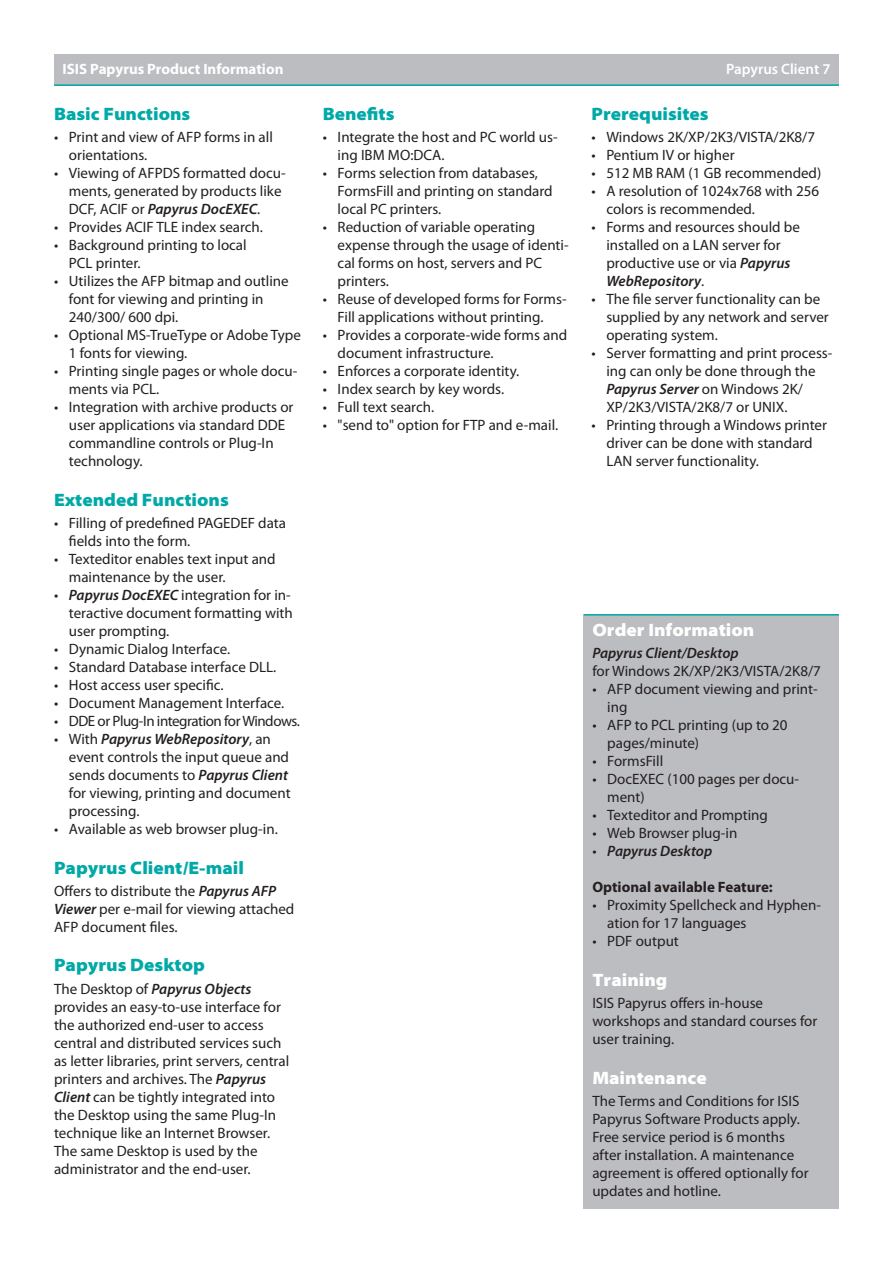
<style>
.page{position:relative;width:893px;height:1263px;background:#fff}
.page>*{position:absolute;margin:0;border:0;box-sizing:border-box;transform-origin:0 0}
.Paragraph_Header{font:900 semi-expanded 18px "Myriad Pro";color:#00a9a7}
.Order_Info__Header{font:900 semi-expanded 18px "Myriad Pro";color:#fff}
.Paragraph_text{font:15px/18px "Myriad Pro";color:#231f20}
.Paragraph_text-2{font:15px "Myriad Pro";letter-spacing:-.03em;color:#231f20}
.t1{font:700 15px "Myriad Pro";color:#fff}
.Paragraph_text-3{font:700 15px "Myriad Pro";color:#231f20}
.t2{font:italic 600 15px "Myriad Pro";color:#231f20}
.p2_Headline{font:600 15px "Myriad Pro";color:#fff}
.s1{font-weight:600;font-style:italic}
.s2{font-weight:400;font-style:normal}
</style>
<div class="page">
<div style="left:54px;top:54px;width:785px;height:32px;background:#bcbdc0"></div>
<hr style="left:54px;top:84px;width:785px;height:2px;background:#00a9a7">
<div style="left:584px;top:614px;width:255px;height:595px;background:#bcbdc0"></div>
<hr style="left:584px;top:614px;width:255px;height:1px;background:#00a9a7">
<p class="t1" style="left:63px;top:60px;width:222px">ISIS Papyrus Product Information</p>
<p class="Paragraph_Header" style="left:54px;top:103px;width:138px">Basic Functions</p>
<p class="Paragraph_text" style="left:69px;top:128px;width:206px;text-indent:-15px">• Print and view of AFP forms in all orientations.</p>
<p class="Paragraph_text" style="left:69px;top:164px;width:218px;text-indent:-15px">• Viewing of AFPDS formatted docu&shy;ments, generated by products like<br>DCF, ACIF or <span class="s1">Papyrus DocEXEC</span>.</p>
<p class="Paragraph_text" style="left:54px;top:218px;width:211px">• Provides ACIF TLE index search.</p>
<p class="Paragraph_text" style="left:69px;top:236px;width:179px;text-indent:-15px">• Background printing to local<br>PCL printer.</p>
<p class="Paragraph_text" style="left:69px;top:272px;width:221px;text-indent:-15px">• Utilizes the AFP bitmap and outline font for viewing and printing in<br>240/300/ 600 dpi.</p>
<p class="Paragraph_text" style="left:69px;top:326px;width:233px;text-indent:-15px">• Optional MS-TrueType or Adobe Type<br>1 fonts for viewing.</p>
<p class="Paragraph_text" style="left:69px;top:362px;width:230px;text-indent:-15px">• Printing single pages or whole docu&shy;ments via PCL.</p>
<p class="Paragraph_text" style="left:69px;top:398px;width:226px;text-indent:-15px">• Integration with archive products or user applications via standard DDE commandline controls or Plug-In technology.</p>
<p class="Paragraph_Header" style="left:54px;top:489px;width:176px">Extended Functions</p>
<p class="Paragraph_text" style="left:69px;top:514px;width:219px;text-indent:-15px">• Filling of predefined PAGEDEF data fields into the form.</p>
<p class="Paragraph_text" style="left:69px;top:550px;width:208px;text-indent:-15px">• Texteditor enables text input and maintenance by the user.</p>
<p class="Paragraph_text" style="left:69px;top:586px;width:225px;text-indent:-15px">• <span class="s1">Papyrus DocEXEC</span> integration for in&shy;teractive document formatting with user prompting.</p>
<p class="Paragraph_text" style="left:54px;top:640px;width:178px">• Dynamic Dialog Interface.</p>
<p class="Paragraph_text" style="left:54px;top:658px;width:224px">• Standard Database interface DLL.</p>
<p class="Paragraph_text" style="left:54px;top:676px;width:171px">• Host access user specific.</p>
<p class="Paragraph_text" style="left:54px;top:694px;width:232px">• Document Management Interface.</p>
<p class="Paragraph_text-2" style="left:54px;top:713px;width:247px">• DDE or Plug-In integration for Windows.</p>
<p class="Paragraph_text" style="left:69px;top:730px;width:223px;text-indent:-15px">• With <span class="s1">Papyrus WebRepository</span>, an event controls the input queue and sends documents to <span class="s1">Papyrus Client </span>for viewing, printing and document processing.</p>
<p class="Paragraph_text" style="left:54px;top:820px;width:225px">• Available as web browser plug-in.</p>
<p class="Paragraph_Header" style="left:54px;top:857px;width:191px">Papyrus Client/E-mail</p>
<p class="Paragraph_text" style="left:54px;top:882px;width:242px">Offers to distribute the <span class="s1">Papyrus AFP<br>Viewer</span> per e-mail for viewing attached<br>AFP document files.</p>
<p class="Paragraph_Header" style="left:54px;top:955px;width:152px">Papyrus Desktop</p>
<p class="Paragraph_text" style="left:54px;top:980px;width:237px">The Desktop of <span class="s1">Papyrus Objects </span>provides an easy-to-use interface for the authorized end-user to access central and distributed services such as letter libraries, print servers, central printers and archives. The <span class="s1">Papyrus Client</span> can be tightly integrated into the Desktop using the same Plug-In technique like an Internet Browser.<br>The same Desktop is used by the administrator and the end-user.</p>
<p class="Paragraph_Header" style="left:323px;top:103px;width:73px">Benefits</p>
<p class="Paragraph_text" style="left:338px;top:128px;width:222px;text-indent:-15px">• Integrate the host and PC world us&shy;ing IBM MO:DCA.</p>
<p class="Paragraph_text" style="left:338px;top:164px;width:217px;text-indent:-15px">• Forms selection from databases,<br>FormsFill and printing on standard local PC printers.</p>
<p class="Paragraph_text" style="left:338px;top:218px;width:233px;text-indent:-15px">• Reduction of variable operating expense through the usage of identi&shy;cal forms on host, servers and PC printers.</p>
<p class="Paragraph_text" style="left:323px;top:290px;width:245px;text-align:center">• Reuse of developed forms for Forms-<br>Fill applications without printing.</p>
<p class="Paragraph_text" style="left:338px;top:326px;width:231px;text-indent:-15px">• Provides a corporate-wide forms and document infrastructure.</p>
<p class="Paragraph_text" style="left:323px;top:362px;width:198px">• Enforces a corporate identity.</p>
<p class="Paragraph_text" style="left:323px;top:380px;width:183px">• Index search by key words.</p>
<p class="Paragraph_text" style="left:323px;top:398px;width:113px">• Full text search.</p>
<p class="Paragraph_text" style="left:323px;top:416px;width:237px">• "send to" option for FTP and e-mail.</p>
<p class="p2_Headline" style="left:726px;top:60px;width:106px">Papyrus Client 7</p>
<p class="Paragraph_Header" style="left:591px;top:103px;width:119px">Prerequisites</p>
<p class="Paragraph_text" style="left:591px;top:128px;width:225px">• Windows 2K/XP/2K3/VISTA/2K8/7</p>
<p class="Paragraph_text" style="left:591px;top:146px;width:145px">• Pentium IV or higher</p>
<p class="Paragraph_text" style="left:591px;top:164px;width:231px">• 512 MB RAM (1 GB recommended)</p>
<p class="Paragraph_text" style="left:606px;top:182px;width:214px;text-indent:-15px">• A resolution of 1024x768 with 256 colors is recommended.</p>
<p class="Paragraph_text" style="left:606px;top:218px;width:195px;text-indent:-15px">• Forms and resources should be installed on a LAN server for productive use or via <span class="s1">Papyrus<br>WebRepository</span>.</p>
<p class="Paragraph_text" style="left:606px;top:290px;width:224px;text-indent:-15px">• The file server functionality can be supplied by any network and server operating system.</p>
<p class="Paragraph_text" style="left:606px;top:344px;width:228px;text-indent:-15px">• Server formatting and print process&shy;ing can only be done through the<br><span class="s1">Papyrus Server</span> on Windows 2K/<br>XP/2K3/VISTA/2K8/7 or UNIX.</p>
<p class="Paragraph_text" style="left:606px;top:416px;width:222px;text-indent:-15px">• Printing through a Windows printer driver can be done with standard<br>LAN server functionality.</p>
<p class="Order_Info__Header" style="left:592px;top:620px;width:163px">Order Information</p>
<p class="Paragraph_text" style="left:592px;top:645px;width:230px"><span class="s1">Papyrus Client/Desktop<br></span>for Windows 2K/XP/2K3/VISTA/2K8/7</p>
<p class="Paragraph_text" style="left:607px;top:681px;width:212px;text-indent:-15px">• AFP document viewing and print&shy;ing</p>
<p class="Paragraph_text" style="left:607px;top:717px;width:182px;text-indent:-15px">• AFP to PCL printing (up to 20 pages/minute)</p>
<p class="Paragraph_text" style="left:592px;top:753px;width:72px">• FormsFill</p>
<p class="Paragraph_text" style="left:607px;top:771px;width:193px;text-indent:-15px">• DocEXEC (100 pages per docu&shy;ment)</p>
<p class="Paragraph_text" style="left:592px;top:807px;width:177px">• Texteditor and Prompting</p>
<p class="Paragraph_text" style="left:592px;top:825px;width:146px">• Web Browser plug-in</p>
<p class="t2" style="left:592px;top:843px;width:121px"><span class="s2">•</span> Papyrus Desktop</p>
<p class="Paragraph_text-3" style="left:592px;top:879px;width:182px">Optional available Feature:</p>
<p class="Paragraph_text" style="left:607px;top:897px;width:215px;text-indent:-15px">• Proximity Spellcheck and Hyphen&shy;ation for 17 languages</p>
<p class="Paragraph_text" style="left:592px;top:933px;width:88px">• PDF output</p>
<p class="Order_Info__Header" style="left:592px;top:969px;width:77px">Training</p>
<p class="Paragraph_text" style="left:592px;top:994px;width:226px">ISIS Papyrus offers in-house workshops and standard courses for user training.</p>
<p class="Order_Info__Header" style="left:592px;top:1067px;width:116px">Maintenance</p>
<p class="Paragraph_text" style="left:592px;top:1092px;width:218px">The Terms and Conditions for ISIS<br>Papyrus Software Products apply.<br>Free service period is 6 months after installation. A maintenance agreement is offered optionally for updates and hotline.</p>
</div>
